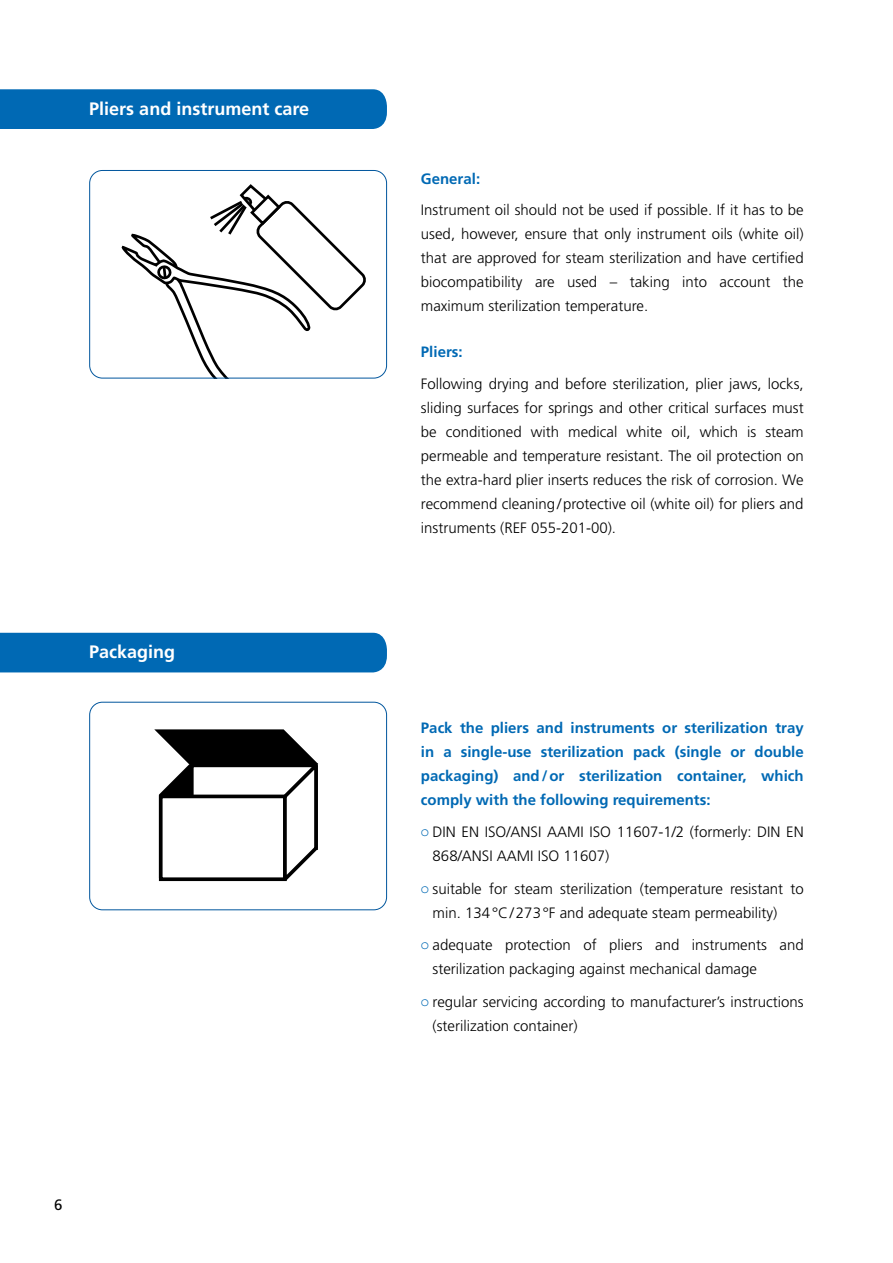
<style>
.page{position:relative;width:893px;height:1263px;background:#fff}
.page>*{position:absolute;margin:0;border:0;box-sizing:border-box;transform-origin:0 0}
.t1{font:700 18px "Frutiger LT Std";color:#fff}
.t2{font:300 15px/24px "Frutiger LT Std";color:#000}
.t3{font:700 15px/24px "Frutiger LT Std";color:#0069b4;text-align:justify}
.t4{font:15px "Frutiger LT Std";color:#000}
.s1{font-family:"European Pi Three";font-weight:400;color:#0069b4}
</style>
<div class="page">
<svg style="left:121px;top:184px;width:245px;height:192px"></svg>
<div style="left:89px;top:170px;width:298px;height:208px;border:1px solid #00569d;border-radius:13px"></div>
<svg style="left:154px;top:729px;width:164px;height:153px"></svg>
<div style="left:89px;top:702px;width:298px;height:208px;border:1px solid #00569d;border-radius:13px"></div>
<div style="left:0;top:89px;width:387px;height:40px;background:#0069b4"></div>
<div style="left:0;top:633px;width:387px;height:39px;background:#0069b4"></div>
<p class="t1" style="left:89px;top:98px;width:221px">Pliers and instrument care</p>
<p class="t1" style="left:89px;top:642px;width:88px">Packaging</p>
<p class="t4" style="left:54px;top:1196px;width:10px">6</p>
<p class="t3" style="left:421px;top:166px;width:61px">General:</p>
<p class="t2" style="left:421px;top:198px;width:384px;text-align:justify">Instrument oil should not be used if possible. If it has to be used, however, ensure that only instrument oils (white oil) that are approved for steam sterilization and have certified biocompatibility are used – taking into account the maximum sterilization temperature.</p>
<p class="t3" style="left:421px;top:340px;width:43px">Pliers:</p>
<p class="t2" style="left:421px;top:372px;width:384px;text-align:justify">Following drying and before sterilization, plier jaws, locks, sliding surfaces for springs and other critical surfaces must be conditioned with medical white oil, which is steam permeable and temperature resistant. The oil protection on the extra-hard plier inserts reduces the risk of corrosion. We recommend cleaning/protective oil (white oil) for pliers and instruments (REF 055-201-00).</p>
<p class="t3" style="left:421px;top:716px;width:384px">Pack the pliers and instruments or sterilization tray in a single-use sterilization pack (single or double packaging) and/or sterilization container, which comply with the following requirements:</p>
<p class="t2" style="left:433px;top:820px;width:373px;text-indent:-12px"><span class="s1">i</span> DIN EN ISO/ANSI AAMI ISO 11607-1/2 (formerly: DIN EN<br>868/ANSI AAMI ISO 11607)</p>
<p class="t2" style="left:433px;top:877px;width:373px;text-indent:-12px"><span class="s1">i</span> suitable for steam sterilization (temperature resistant to min. 134°C/273°F and adequate steam permeability)</p>
<p class="t2" style="left:433px;top:933px;width:373px;text-indent:-12px"><span class="s1">i</span> adequate protection of pliers and instruments and sterilization packaging against mechanical damage</p>
<p class="t2" style="left:433px;top:990px;width:373px;text-indent:-12px"><span class="s1">i</span> regular servicing according to manufacturer’s instructions (sterilization container)</p>
</div>
